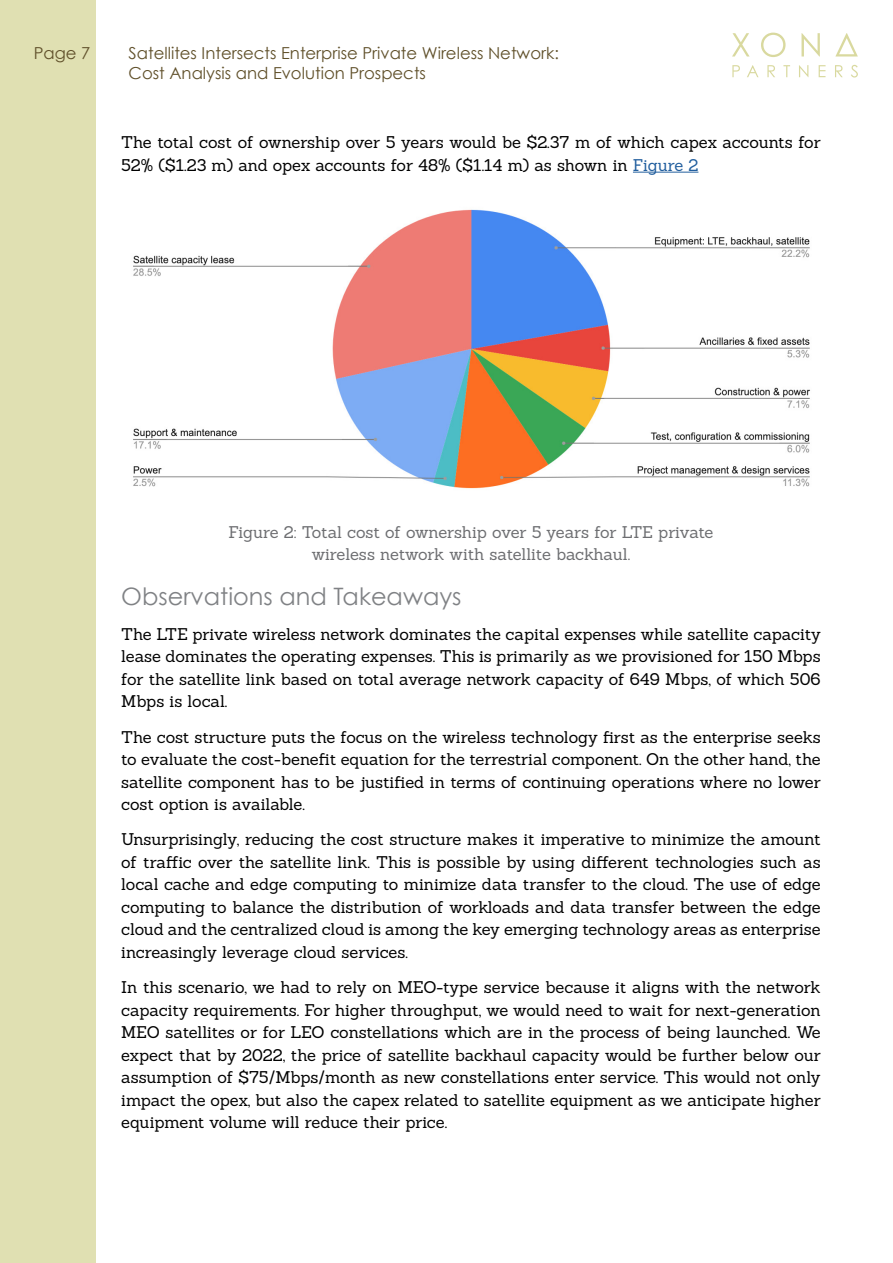
<style>
.page{position:relative;width:893px;height:1263px;background:#fff}
.page>*{position:absolute;margin:0;border:0;box-sizing:border-box;transform-origin:0 0}
.t1{font:24px "Century Gothic";color:#808285}
.t2{font:16.5px/22.5px "Sanchez";letter-spacing:-.005em;color:#000;text-align:justify}
.t3{font:16.5px/19.8px "Century Gothic";color:#60502a}
.t4{font:16.5px/22.5px "Sanchez";letter-spacing:-.005em;color:#6d6e71;text-align:center}
.s1{color:#215e9e}
</style>
<div class="page">
<div style="left:0;top:0;width:96px;height:1263px;background:#e0e0b2"></div>
<svg style="left:732px;top:65px;width:8px;height:12px"></svg>
<svg style="left:747px;top:65px;width:11px;height:12px"></svg>
<svg style="left:767px;top:65px;width:8px;height:12px"></svg>
<svg style="left:783px;top:65px;width:7px;height:12px"></svg>
<svg style="left:799px;top:65px;width:9px;height:12px"></svg>
<svg style="left:819px;top:65px;width:6px;height:12px"></svg>
<svg style="left:835px;top:65px;width:8px;height:12px"></svg>
<svg style="left:851px;top:65px;width:7px;height:13px"></svg>
<svg style="left:732px;top:33px;width:17px;height:23px"></svg>
<svg style="left:761px;top:33px;width:25px;height:24px"></svg>
<svg style="left:801px;top:33px;width:19px;height:23px"></svg>
<svg style="left:835px;top:33px;width:23px;height:23px"></svg>
<hr style="left:633px;top:172px;width:65px;height:1px;background:#215e9e">
<img style="left:133px;top:209px;width:677px;height:280px">
<p class="t3" style="left:34px;top:43px;width:58px">Page 7</p>
<p class="t3" style="left:129px;top:43px;width:432px">Satellites Intersects Enterprise Private Wireless Network:<br>Cost Analysis and Evolution Prospects</p>
<p class="t2" style="left:121px;top:131px;width:701px">The total cost of ownership over 5 years would be $2.37 m of which capex accounts for<br>52% ($1.23 m) and opex accounts for 48% ($1.14 m) as shown in <span class="s1">Figure 2</span></p>
<p class="t4" style="left:228px;top:520px;width:487px">Figure 2: Total cost of ownership over 5 years for LTE private wireless network with satellite backhaul.</p>
<h1 class="t1" style="left:121px;top:581px;width:342px">Observations and Takeaways</h1>
<p class="t2" style="left:121px;top:622px;width:701px">The LTE private wireless network dominates the capital expenses while satellite capacity lease dominates the operating expenses. This is primarily as we provisioned for 150 Mbps for the satellite link based on total average network capacity of 649 Mbps, of which 506<br>Mbps is local.</p>
<p class="t2" style="left:121px;top:725px;width:701px">The cost structure puts the focus on the wireless technology first as the enterprise seeks to evaluate the cost-benefit equation for the terrestrial component. On the other hand, the satellite component has to be justified in terms of continuing operations where no lower cost option is available.</p>
<p class="t2" style="left:121px;top:828px;width:701px">Unsurprisingly, reducing the cost structure makes it imperative to minimize the amount of traffic over the satellite link. This is possible by using different technologies such as local cache and edge computing to minimize data transfer to the cloud. The use of edge computing to balance the distribution of workloads and data transfer between the edge cloud and the centralized cloud is among the key emerging technology areas as enterprise increasingly leverage cloud services.</p>
<p class="t2" style="left:121px;top:976px;width:701px">In this scenario, we had to rely on MEO-type service because it aligns with the network capacity requirements. For higher throughput, we would need to wait for next-generation MEO satellites or for LEO constellations which are in the process of being launched. We expect that by 2022, the price of satellite backhaul capacity would be further below our assumption of $75/Mbps/month as new constellations enter service. This would not only impact the opex, but also the capex related to satellite equipment as we anticipate higher equipment volume will reduce their price.</p>
</div>
